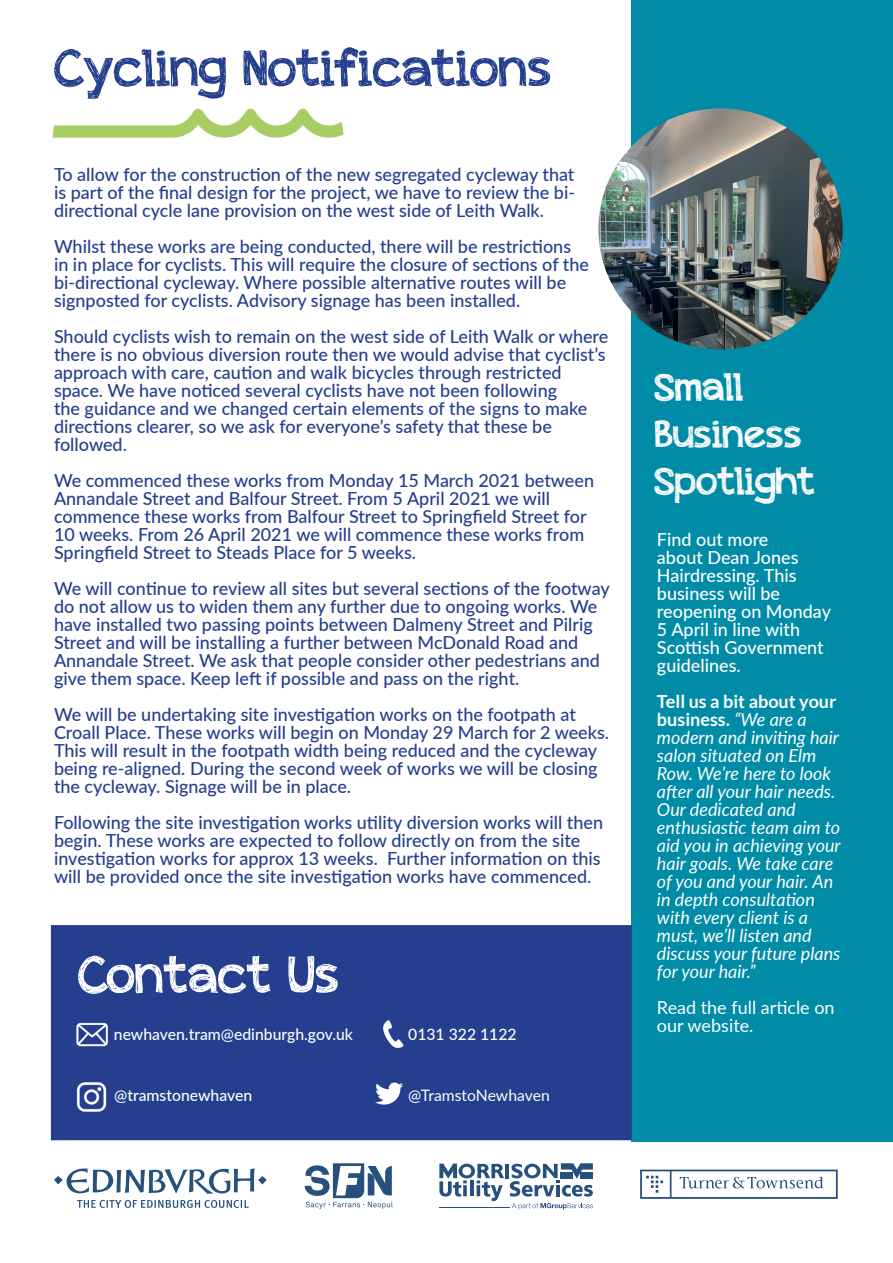
<style>
.page{position:relative;width:893px;height:1263px;background:#fff}
.page>*{position:absolute;margin:0;border:0;box-sizing:border-box;transform-origin:0 0}
.t1{font:52.5px "appleberry";color:#253f8e}
.t2{font:52.5px "appleberry";color:#fff}
.t3{font:39px/46.8px "appleberry";color:#fff}
.t4{font:500 18px/18px "Lato";color:#253f8e}
.t5{font:italic 18px/18px "Lato";color:#fff}
.t6{font:500 18px/18px "Lato";color:#fff}
.t7{font:18px/18px "Lato";color:#fff}
.t8{font:500 15.75px "Lato";color:#fff}
.t9{font:15.75px "Lato";letter-spacing:-.005em;color:#fff}
.s1{font-weight:700;font-style:normal}
</style>
<div class="page">
<svg style="left:54px;top:1168px;width:213px;height:40px"></svg>
<svg style="left:305px;top:1163px;width:88px;height:46px"></svg>
<hr style="left:506px;top:1164px;width:3px;height:14px;background:#26517d">
<svg style="left:510px;top:1163px;width:83px;height:33px"></svg>
<svg style="left:439px;top:1163px;width:65px;height:38px"></svg>
<svg style="left:512px;top:1203px;width:81px;height:6px"></svg>
<hr style="left:439px;top:1208px;width:71px;height:1px;background:#26517d">
<svg style="left:640px;top:1169px;width:198px;height:30px"></svg>
<svg style="left:53px;top:109px;width:291px;height:29px"></svg>
<div style="left:632px;top:0;width:261px;height:1141px;background:#008ca7"></div>
<img style="left:598px;top:108px;width:245px;height:241px">
<div style="left:51px;top:925px;width:581px;height:215px;background:#253f8e;border:2px solid #253f8e"></div>
<img style="left:76px;top:1022px;width:32px;height:24px">
<img style="left:76px;top:1083px;width:31px;height:28px">
<img style="left:375px;top:1083px;width:28px;height:22px">
<img style="left:383px;top:1020px;width:21px;height:28px">
<h1 class="t1" style="left:54px;top:32px;width:499px">Cycling Notifications</h1>
<p class="t4" style="left:54px;top:164px;width:523px;text-align:justify">To allow for the construction of the new segregated cycleway that is part of the final design for the project, we have to review the bi&shy;directional cycle lane provision on the west side of Leith Walk.</p>
<p class="t4" style="left:54px;top:236px;width:536px">Whilst these works are being conducted, there will be restrictions in in place for cyclists. This will require the closure of sections of the bi-directional cycleway. Where possible alternative routes will be signposted for cyclists. Advisory signage has been installed.</p>
<p class="t4" style="left:54px;top:326px;width:556px">Should cyclists wish to remain on the west side of Leith Walk or where there is no obvious diversion route then we would advise that cyclist’s approach with care, caution and walk bicycles through restricted space. We have noticed several cyclists have not been following<br>the guidance and we changed certain elements of the signs to make directions clearer, so we ask for everyone’s safety that these be followed.</p>
<p class="t4" style="left:54px;top:470px;width:542px">We commenced these works from Monday 15 March 2021 between Annandale Street and Balfour Street. From 5 April 2021 we will commence these works from Balfour Street to Springfield Street for 10 weeks. From 26 April 2021 we will commence these works from Springfield Street to Steads Place for 5 weeks.</p>
<p class="t4" style="left:54px;top:578px;width:557px">We will continue to review all sites but several sections of the footway do not allow us to widen them any further due to ongoing works. We have installed two passing points between Dalmeny Street and Pilrig Street and will be installing a further between McDonald Road and Annandale Street. We ask that people consider other pedestrians and give them space. Keep left if possible and pass on the right.</p>
<p class="t4" style="left:54px;top:704px;width:557px">We will be undertaking site investigation works on the footpath at Croall Place. These works will begin on Monday 29 March for 2 weeks.<br>This will result in the footpath width being reduced and the cycleway being re-aligned. During the second week of works we will be closing the cycleway. Signage will be in place.</p>
<p class="t4" style="left:54px;top:812px;width:551px">Following the site investigation works utility diversion works will then begin. These works are expected to follow directly on from the site investigation works for approx 13 weeks. Further information on this will be provided once the site investigation works have commenced.</p>
<h1 class="t2" style="left:78px;top:939px;width:263px">Contact Us</h1>
<p class="t8" style="left:114px;top:1023px;width:241px">newhaven.tram@edinburgh.gov.uk</p>
<p class="t8" style="left:408px;top:1023px;width:110px">0131 322 1122</p>
<p class="t8" style="left:114px;top:1084px;width:139px">@tramstonewhaven</p>
<p class="t9" style="left:408px;top:1084px;width:143px">@TramstoNewhaven</p>
<h2 class="t3" style="left:655px;top:363px;width:162px">Small<br>Business<br>Spotlight</h2>
<p class="t6" style="left:657px;top:530px;width:176px">Find out more<br>about Dean Jones<br>Hairdressing. This business will be reopening on Monday<br>5 April in line with<br>Scottish Government guidelines.</p>
<p class="t5" style="left:657px;top:692px;width:185px"><span class="s1">Tell us a bit about your business.</span> “We are a modern and inviting hair salon situated on Elm<br>Row. We’re here to look after all your hair needs.<br>Our dedicated and enthusiastic team aim to aid you in achieving your hair goals. We take care of you and your hair. An in depth consultation with every client is a must, we’ll listen and discuss your future plans for your hair.”</p>
<p class="t7" style="left:657px;top:998px;width:179px">Read the full article on our website.</p>
</div>
